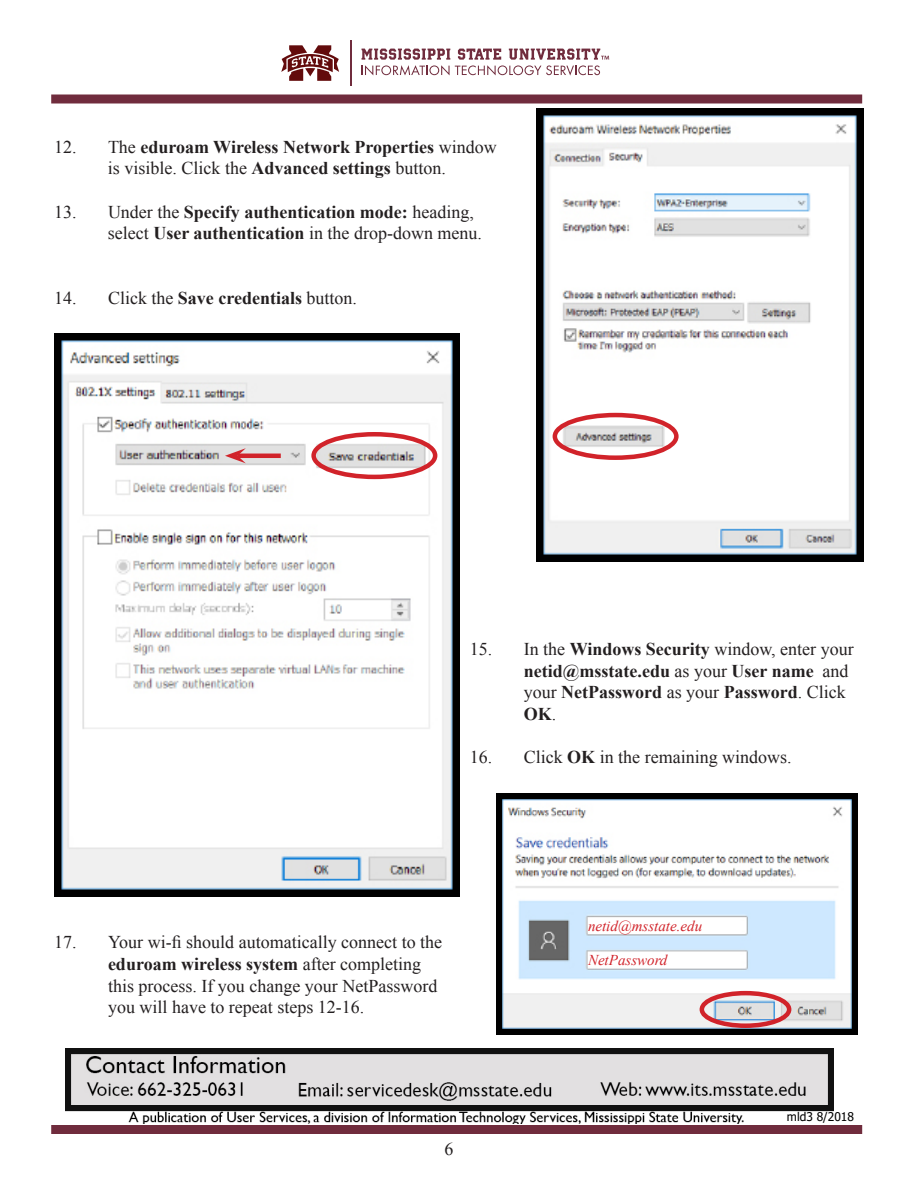
<style>
.page{position:relative;width:918px;height:1188px;background:#fff}
.page>*{position:absolute;margin:0;border:0;box-sizing:border-box;transform-origin:0 0}
.t1{font:18px/21.6px "Times New Roman";color:#231f20}
.t2{font:700 18px/21.6px "Times New Roman";color:#231f20;text-align:center}
.t3{font:italic 15px "Times New Roman";color:#d1232a}
.t4{font:12px "Tahoma";color:#000}
.s1{font-weight:400}
.s2{font-weight:700}
</style>
<div class="page">
<div style="left:51px;top:94px;width:811px;height:10px;background:#702c3d"></div>
<div style="left:51px;top:1125px;width:811px;height:9px;background:#702c3d"></div>
<hr style="left:350px;top:40px;width:1px;height:46px;background:#702c3d">
<svg style="left:361px;top:49px;width:248px;height:27px"></svg>
<svg style="left:281px;top:45px;width:58px;height:36px"></svg>
<img style="left:536px;top:108px;width:328px;height:454px">
<div style="left:553px;top:413px;width:126px;height:47px;border:4px solid #d1232a;border-radius:50%"></div>
<img style="left:54px;top:333px;width:406px;height:563px">
<div style="left:311px;top:432px;width:126px;height:47px;border:4px solid #d1232a;border-radius:50%"></div>
<hr style="left:238px;top:454px;width:43px;height:4px;background:#d1232a">
<svg style="left:225px;top:448px;width:21px;height:15px"></svg>
<img style="left:496px;top:793px;width:362px;height:241px">
<div style="left:588px;top:918px;width:97px;height:13px;background:#fff"></div>
<div style="left:588px;top:953px;width:97px;height:13px;background:#fff"></div>
<div style="left:700px;top:991px;width:91px;height:37px;border:4px solid #d1232a;border-radius:50%"></div>
<img style="left:66px;top:1048px;width:768px;height:75px">
<p class="t2" style="left:54px;top:136px;width:444px"><span class="s1">12. The</span> eduroam Wireless Network Properties <span class="s1">window is visible. Click the</span> Advanced settings <span class="s1">button.</span></p>
<p class="t1" style="left:108px;top:201px;width:376px;text-indent:-54px">13. Under the <span class="s2">Specify authentication mode:</span> heading, select <span class="s2">User authentication</span> in the drop-down menu.</p>
<p class="t1" style="left:54px;top:287px;width:305px">14. Click the <span class="s2">Save credentials</span> button.</p>
<p class="t2" style="left:524px;top:638px;width:331px;text-align:left;text-indent:-54px"><span class="s1">15. In the</span> Windows Security <span class="s1">window, enter your </span>netid@msstate.edu <span class="s1">as your</span> User name <span class="s1">and your</span> NetPassword <span class="s1">as your</span> Password<span class="s1">. Click<br></span>OK<span class="s1">.</span></p>
<p class="t1" style="left:470px;top:746px;width:323px">16. Click <span class="s2">OK</span> in the remaining windows.</p>
<p class="t1" style="left:108px;top:931px;width:336px;text-indent:-54px">17. Your wi-fi should automatically connect to the <span class="s2">eduroam wireless system</span> after completing this process. If you change your NetPassword you will have to repeat steps 12-16.</p>
<p class="t1" style="left:445px;top:1138px;width:10px">6</p>
<p class="t3" style="left:588px;top:915px;width:116px">netid@msstate.edu</p>
<p class="t3" style="left:588px;top:950px;width:81px">NetPassword</p>
<p class="t4" style="left:787px;top:1109px;width:69px">mld3 8/2018</p>
</div>
